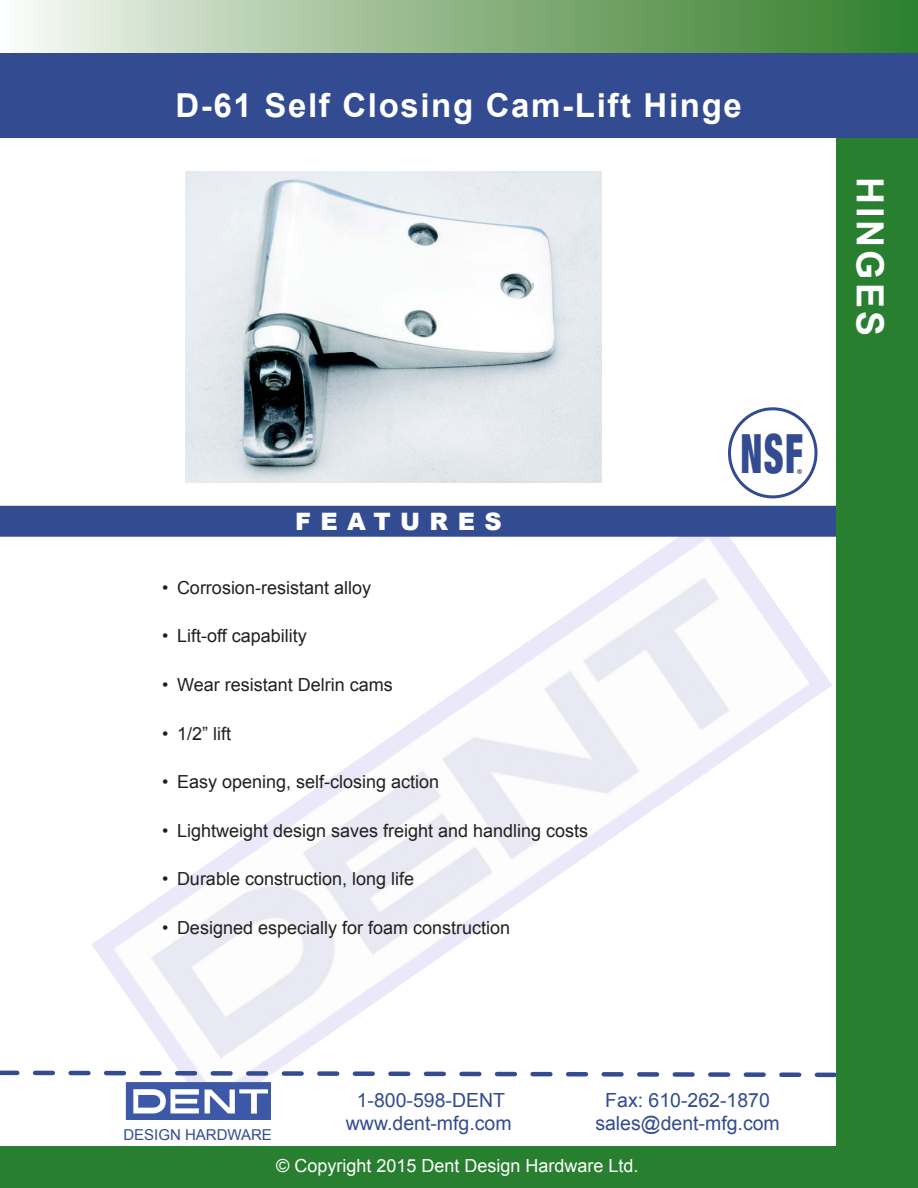
<style>
.page{position:relative;width:918px;height:1188px;background:#fff}
.page>*{position:absolute;margin:0;border:0;box-sizing:border-box;transform-origin:0 0}
.t1{font:900 condensed 54px "Helvetica Neue";color:#334b91;scale:.69 1}
.t2{font:700 37.5px "Arial";letter-spacing:.08em;color:#fff}
.t3{font:700 33px "Arial";letter-spacing:.05em;color:#fff}
.t4{font:900 24px "Arial";letter-spacing:.39em;color:#fff}
.t5{font:19.5px/23.4px "Arial";color:#334b91;text-align:center}
.t6{font:18px "Arial";color:#231f20}
.t7{font:18px "Arial";color:#fff}
.t8{font:18px "Minion Pro";color:#231f20}
.t9{font:15px "Arial";color:#334b91}
</style>
<div class="page">
<img style="left:92px;top:537px;width:740px;height:579px">
<div style="left:0;top:506px;width:836px;height:31px;background:#334b91"></div>
<svg style="left:0;top:1068px;width:836px;height:11px"></svg>
<div style="left:836px;top:138px;width:82px;height:1050px;background:#287f2f"></div>
<div style="left:0;top:52px;width:918px;height:86px;background:#334b91"></div>
<div style="left:0;top:1147px;width:835px;height:41px;background:#287f2f"></div>
<div style="left:0;top:0;width:918px;height:52px;background:linear-gradient(to right,#f5f6f0,#2d7924)"></div>
<img style="left:126px;top:1083px;width:144px;height:37px">
<div style="left:793px;top:1147px;width:55px;height:41px;background:#287f2f"></div>
<div style="left:728px;top:407px;width:90px;height:91px;border:3px solid #334b91;border-radius:50%"></div>
<img style="left:186px;top:171px;width:415px;height:312px">
<p class="t3" style="left:175px;top:84px;width:568px">D-61 Self Closing Cam-Lift Hinge</p>
<h3 class="t4" style="left:295px;top:508px;width:208px">FEATURES</h3>
<p class="t6" style="left:162px;top:576px;width:211px">• Corrosion-resistant alloy</p>
<p class="t6" style="left:162px;top:624px;width:146px">• Lift-off capability</p>
<p class="t6" style="left:162px;top:673px;width:232px">• Wear resistant Delrin cams</p>
<p class="t6" style="left:162px;top:722px;width:71px">• 1/2” lift</p>
<p class="t6" style="left:162px;top:770px;width:279px">• Easy opening, self-closing action</p>
<p class="t6" style="left:162px;top:819px;width:428px">• Lightweight design saves freight and handling costs</p>
<p class="t6" style="left:162px;top:867px;width:254px">• Durable construction, long life</p>
<p class="t6" style="left:162px;top:916px;width:350px">• Designed especially for foam construction</p>
<p class="t1" style="left:740px;top:409px;width:92px">NSF</p>
<p class="t8" style="left:797px;top:463px;width:7px">®</p>
<h2 class="t2" style="left:895px;top:177px;width:160px;rotate:90deg">HINGES</h2>
<p class="t9" style="left:123px;top:1125px;width:150px">DESIGN HARDWARE</p>
<p class="t5" style="left:346px;top:1088px;width:167px">1-800-598-DENT www.dent-mfg.com</p>
<p class="t5" style="left:595px;top:1088px;width:186px">Fax: 610-262-1870 sales@dent-mfg.com</p>
<p class="t7" style="left:276px;top:1154px;width:364px">© Copyright 2015 Dent Design Hardware Ltd.</p>
</div>
